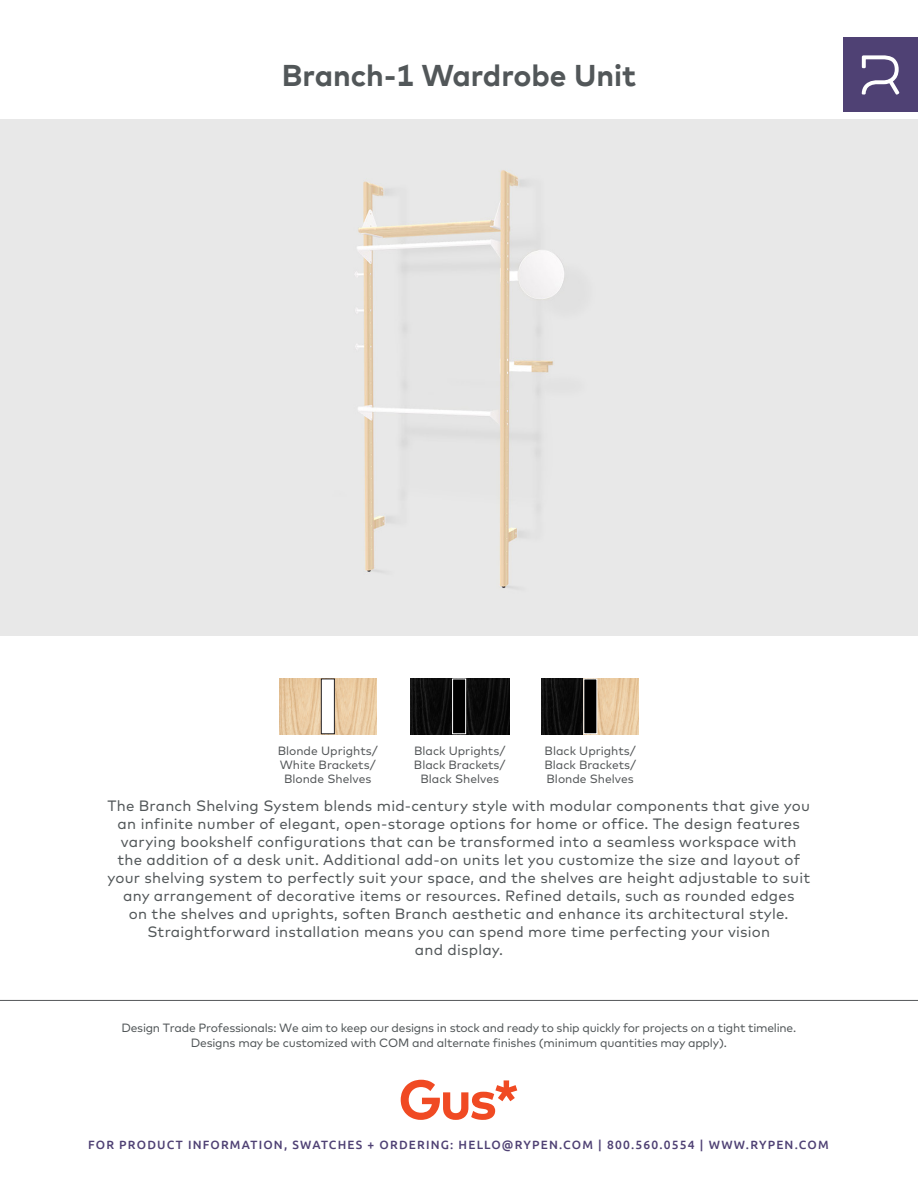
<style>
.page{position:relative;width:918px;height:1188px;background:#fff}
.page>*{position:absolute;margin:0;border:0;box-sizing:border-box;transform-origin:0 0}
.Product_Title{font:700 30px "Mark";color:#525759}
.Description{font:15px/18px "Mark Pro";letter-spacing:.015em;color:#525759;text-align:center}
.In_Stock_copy{font:12px/15px "Mark Pro";letter-spacing:-.02em;color:#525759;text-align:center}
.t1{font:12px "Mark Pro";color:#545759}
.t2{font:500 12px "Ubuntu";letter-spacing:.1em;color:#4f4174}
</style>
<div class="page">
<div style="left:0;top:119px;width:918px;height:516px;background:#e8e8e8"></div>
<hr style="left:0;top:1000px;width:918px;height:1px;background:#545759">
<img style="left:279px;top:679px;width:42px;height:55px">
<img style="left:335px;top:679px;width:41px;height:55px">
<div style="left:321px;top:679px;width:14px;height:55px;border:1px solid #231f20"></div>
<img style="left:410px;top:679px;width:42px;height:55px">
<img style="left:466px;top:679px;width:43px;height:55px">
<div style="left:452px;top:679px;width:14px;height:55px;background:#000;border:1px solid #fff"></div>
<img style="left:542px;top:679px;width:41px;height:55px">
<img style="left:597px;top:679px;width:42px;height:55px">
<div style="left:583px;top:679px;width:14px;height:55px;background:#000;border:1px solid #fff"></div>
<svg style="left:401px;top:1080px;width:116px;height:40px"></svg>
<div style="left:843px;top:38px;width:75px;height:74px;background:#4f4174"></div>
<svg style="left:862px;top:55px;width:37px;height:40px"></svg>
<p class="Product_Title" style="left:282px;top:56px;width:356px">Branch-1 Wardrobe Unit</p>
<p class="t1" style="left:278px;top:741px;width:101px">Blonde Uprights/</p>
<p class="t1" style="left:280px;top:756px;width:97px">White Brackets/</p>
<p class="t1" style="left:284px;top:770px;width:89px">Blonde Shelves</p>
<p class="t1" style="left:414px;top:741px;width:93px">Black Uprights/</p>
<p class="t1" style="left:414px;top:756px;width:93px">Black Brackets/</p>
<p class="t1" style="left:420px;top:770px;width:80px">Black Shelves</p>
<p class="t1" style="left:545px;top:741px;width:93px">Black Uprights/</p>
<p class="t1" style="left:544px;top:756px;width:93px">Black Brackets/</p>
<p class="t1" style="left:547px;top:770px;width:89px">Blonde Shelves</p>
<p class="Description" style="left:107px;top:795px;width:704px">The Branch Shelving System blends mid-century style with modular components that give you an infinite number of elegant, open-storage options for home or office. The design features varying bookshelf configurations that can be transformed into a seamless workspace with the addition of a desk unit. Additional add-on units let you customize the size and layout of your shelving system to perfectly suit your space, and the shelves are height adjustable to suit any arrangement of decorative items or resources. Refined details, such as rounded edges<br>on the shelves and uprights, soften Branch aesthetic and enhance its architectural style.<br>Straightforward installation means you can spend more time perfecting your vision<br>and display.</p>
<p class="In_Stock_copy" style="left:121px;top:1019px;width:676px">Design Trade Professionals: We aim to keep our designs in stock and ready to ship quickly for projects on a tight timeline.<br>Designs may be customized with COM and alternate finishes (minimum quantities may apply).</p>
<p class="t2" style="left:88px;top:1137px;width:742px">FOR PRODUCT INFORMATION, SWATCHES + ORDERING: HELLO@RYPEN.COM | 800.560.0554 | WWW.RYPEN.COM</p>
</div>
